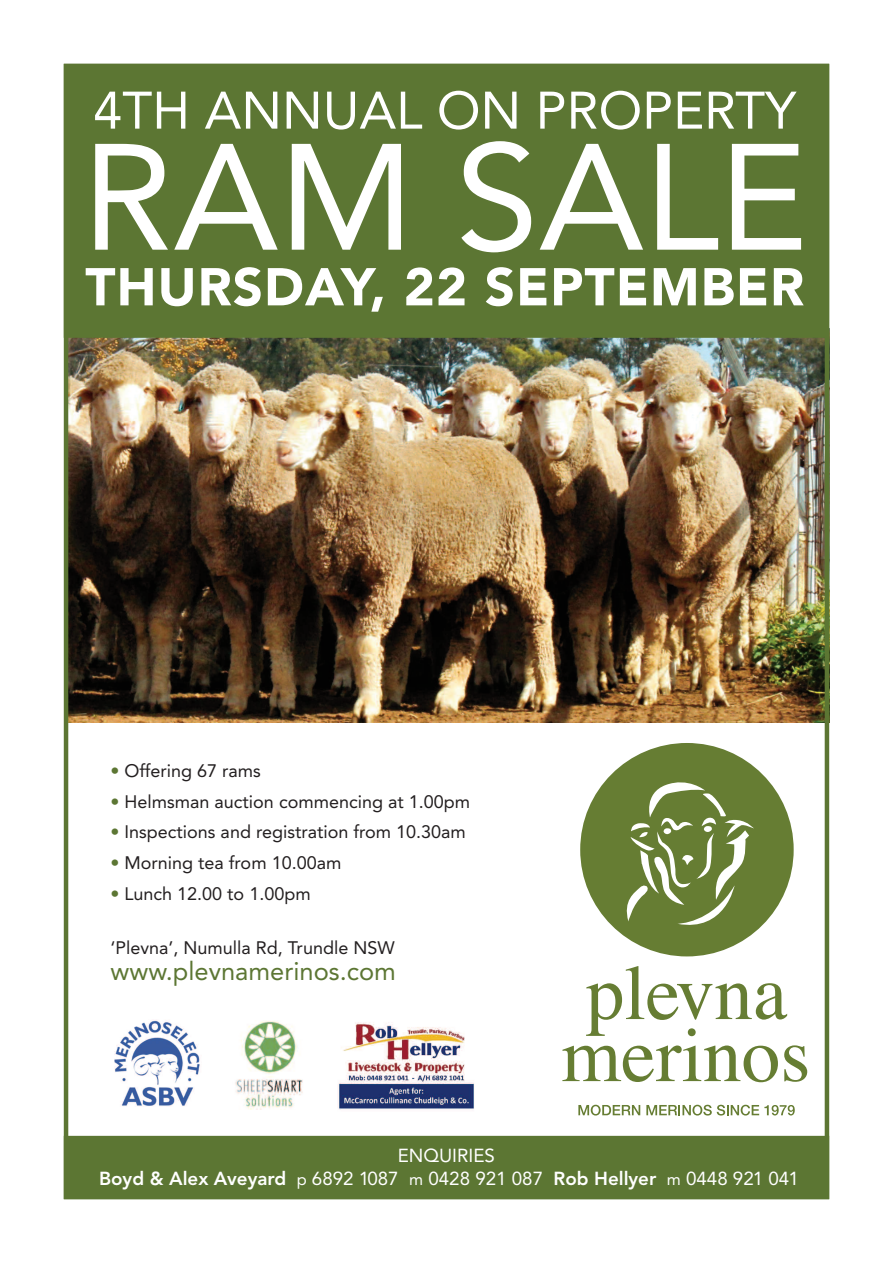
<style>
.page{position:relative;width:893px;height:1263px;background:#fff}
.page>*{position:absolute;margin:0;border:0;box-sizing:border-box;transform-origin:0 0}
.t1{font:25.5px "Avenir";color:#5c7633}
.t2{font:18.75px/23.1px "Avenir";color:#fff;text-align:center}
.t3{font:18px "Avenir";color:#231f20}
.s1{color:#5c7633}
.s2{font-weight:800}
.s3{font-size:16.5px}
</style>
<div class="page">
<img style="left:69px;top:328px;width:761px;height:395px">
<div style="left:68px;top:1140px;width:757px;height:55px;background:#5c7633"></div>
<div style="left:64px;top:1136px;width:765px;height:63px;border:4px solid #5c7633"></div>
<div style="left:68px;top:68px;width:757px;height:265px;background:#5c7633"></div>
<div style="left:64px;top:64px;width:765px;height:274px;border:4px solid #5c7633"></div>
<svg style="left:580px;top:743px;width:214px;height:213px;fill:#667d33"></svg>
<svg style="left:562px;top:966px;width:245px;height:116px"></svg>
<svg style="left:578px;top:1105px;width:62px;height:10px"></svg>
<svg style="left:646px;top:1105px;width:149px;height:10px"></svg>
<svg style="left:86px;top:267px;width:718px;height:45px"></svg>
<svg style="left:95px;top:141px;width:706px;height:111px"></svg>
<svg style="left:95px;top:91px;width:702px;height:39px"></svg>
<img style="left:114px;top:1020px;width:86px;height:87px">
<img style="left:338px;top:1022px;width:136px;height:88px">
<img style="left:235px;top:1021px;width:68px;height:88px">
<p class="t3" style="left:111px;top:756px;width:152px"><span class="s1">•</span> Offering 67 rams</p>
<p class="t3" style="left:111px;top:787px;width:361px"><span class="s1">•</span> Helmsman auction commencing at 1.00pm</p>
<p class="t3" style="left:111px;top:818px;width:357px"><span class="s1">•</span> Inspections and registration from 10.30am</p>
<p class="t3" style="left:111px;top:848px;width:232px"><span class="s1">•</span> Morning tea from 10.00am</p>
<p class="t3" style="left:111px;top:879px;width:202px"><span class="s1">•</span> Lunch 12.00 to 1.00pm</p>
<p class="t3" style="left:111px;top:933px;width:286px">‘Plevna’, Numulla Rd, Trundle NSW</p>
<h1 class="t1" style="left:111px;top:951px;width:287px">www.plevnamerinos.com</h1>
<p class="t2" style="left:99px;top:1143px;width:701px">ENQUIRIES<br><span class="s2">Boyd &amp; Alex Aveyard</span> <span class="s3">p</span> 6892 1087 <span class="s3">m</span> 0428 921 087 <span class="s2">Rob Hellyer</span> <span class="s3">m</span> 0448 921 041</p>
</div>
